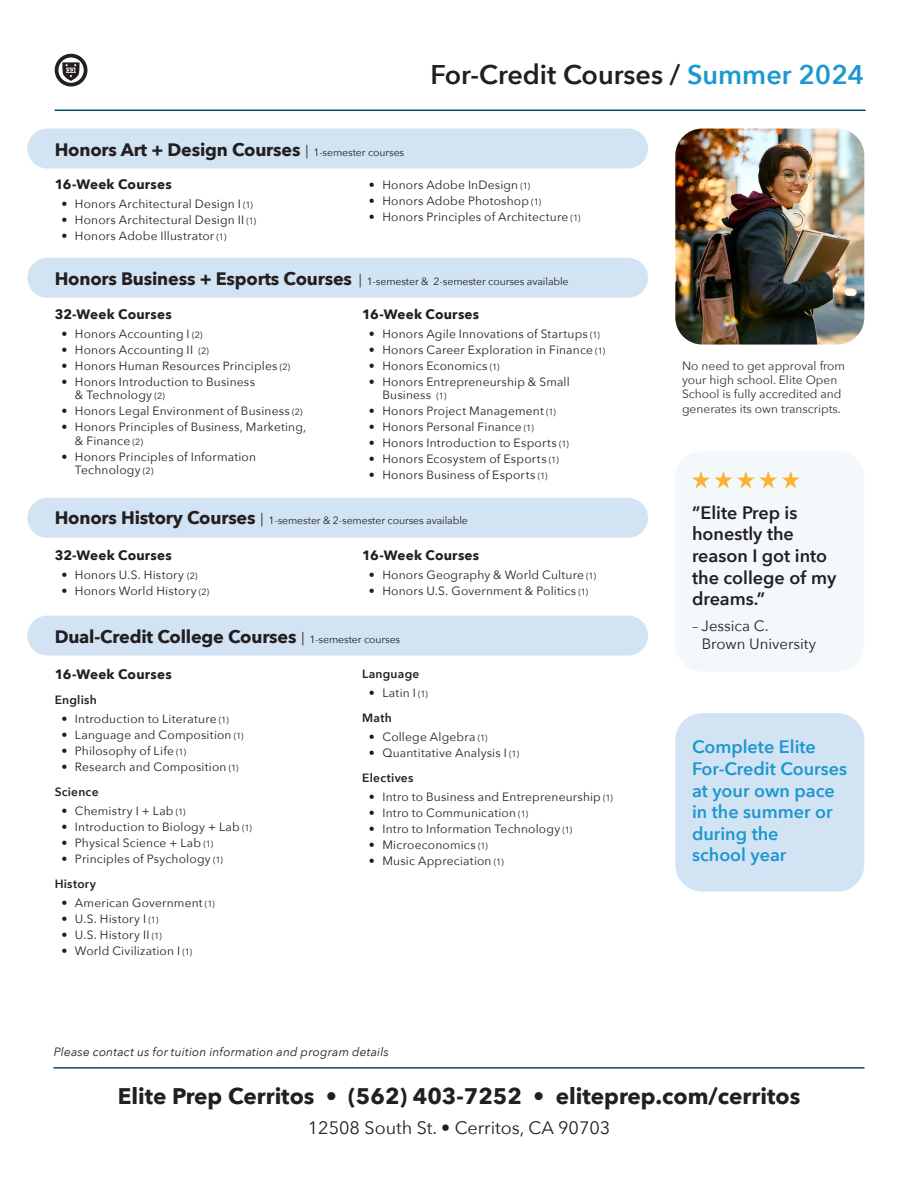
<style>
.page{position:relative;width:918px;height:1188px;background:#fff}
.page>*{position:absolute;margin:0;border:0;box-sizing:border-box;transform-origin:0 0}
.t1{font:600 27px "Avenir Next";color:#231f20}
.Subtitle{font:700 22.5px "Avenir Next";color:#231f20}
.Subtitle-2{font:700 18px "Avenir Next";letter-spacing:-.01em;color:#231f20}
.Subtitle-3{font:600 18px/21.6px "Avenir Next";color:#1c97cf}
.Subtitle-4{font:600 18px/21.6px "Avenir Next";color:#231f20}
.Subtitle-5{font:18px "Avenir Next";color:#231f20}
.Subtitle-6{font:15px "Avenir Next";color:#231f20}
.Program_Title{font:700 13.5px "Avenir Next";letter-spacing:.015em;color:#231f20}
.t2{font:12px/13.5px "Avenir Next";letter-spacing:.015em;color:#231f20}
.Subtitle-7{font:12px/14.4px "Avenir Next";color:#323332}
.Program_Title-2{font:italic 12px "Avenir Next";letter-spacing:.015em;color:#231f20}
.Program_Title-3{font:600 12px "Avenir Next";letter-spacing:.02em;color:#231f20}
.Subtitle-8{font:10.5px "Avenir Next";letter-spacing:-.01em;color:#231f20}
.s1{font-weight:400;font-size:13.5px}
.s2{font-weight:400;font-size:10.5px}
.s3{color:#1c97cf}
.s4{font-size:9px}
.s5{font-weight:700;font-size:18px}
.s6{font-size:13.5px}
</style>
<div class="page">
<hr style="left:54px;top:1067px;width:810px;height:2px;background:#094667">
<hr style="left:55px;top:110px;width:810px;height:1px;background:#094667">
<div style="left:27px;top:129px;width:621px;height:40px;background:#d2e4f3;border-radius:20px"></div>
<div style="left:27px;top:258px;width:621px;height:40px;background:#d2e4f3;border-radius:20px"></div>
<div style="left:675px;top:451px;width:189px;height:220px;background:#f3f8fa;border-radius:27px"></div>
<img style="left:675px;top:129px;width:189px;height:216px">
<div style="left:675px;top:713px;width:189px;height:179px;background:#d2e4f3;border-radius:27px"></div>
<div style="left:27px;top:616px;width:621px;height:40px;background:#d2e4f3;border-radius:20px"></div>
<div style="left:27px;top:498px;width:621px;height:40px;background:#d2e4f3;border-radius:20px"></div>
<svg style="left:55px;top:54px;width:32px;height:33px"></svg>
<svg style="left:692px;top:471px;width:108px;height:17px"></svg>
<p class="Subtitle-2" style="left:55px;top:134px;width:351px">Honors Art + Design Courses <span class="s1">|</span> <span class="s2">1-semester courses</span></p>
<p class="t1" style="left:431px;top:51px;width:435px">For-Credit Courses / <span class="s3">Summer 2024</span></p>
<p class="Program_Title" style="left:55px;top:173px;width:119px">16-Week Courses</p>
<p class="t2" style="left:61px;top:197px;width:193px">• Honors Architectural Design I <span class="s4">(1)</span></p>
<p class="t2" style="left:61px;top:213px;width:196px">• Honors Architectural Design II <span class="s4">(1)</span></p>
<p class="t2" style="left:61px;top:229px;width:166px">• Honors Adobe Illustrator <span class="s4">(1)</span></p>
<p class="t2" style="left:369px;top:178px;width:163px">• Honors Adobe InDesign <span class="s4">(1)</span></p>
<p class="t2" style="left:369px;top:194px;width:174px">• Honors Adobe Photoshop <span class="s4">(1)</span></p>
<p class="t2" style="left:369px;top:210px;width:213px">• Honors Principles of Architecture <span class="s4">(1)</span></p>
<p class="Subtitle-8" style="left:55px;top:273px;width:515px"><span class="s5">Honors Business + Esports Courses</span> <span class="s6">|</span> 1-semester &amp; 2-semester courses available</p>
<p class="Program_Title" style="left:55px;top:302px;width:119px">32-Week Courses</p>
<p class="t2" style="left:61px;top:326px;width:143px">• Honors Accounting I <span class="s4">(2)</span></p>
<p class="t2" style="left:61px;top:342px;width:149px">• Honors Accounting II <span class="s4">(2)</span></p>
<p class="t2" style="left:61px;top:358px;width:230px">• Honors Human Resources Principles <span class="s4">(2)</span></p>
<p class="t2" style="left:75px;top:374px;width:182px;text-indent:-14px">• Honors Introduction to Business &amp; Technology <span class="s4">(2)</span></p>
<p class="t2" style="left:61px;top:404px;width:243px">• Honors Legal Environment of Business <span class="s4">(2)</span></p>
<p class="t2" style="left:75px;top:420px;width:233px;text-indent:-14px">• Honors Principles of Business, Marketing, &amp; Finance <span class="s4">(2)</span></p>
<p class="t2" style="left:75px;top:449px;width:183px;text-indent:-14px">• Honors Principles of Information<br>Technology <span class="s4">(2)</span></p>
<p class="Program_Title" style="left:362px;top:302px;width:119px">16-Week Courses</p>
<p class="t2" style="left:369px;top:326px;width:233px">• Honors Agile Innovations of Startups <span class="s4">(1)</span></p>
<p class="t2" style="left:369px;top:342px;width:238px">• Honors Career Exploration in Finance <span class="s4">(1)</span></p>
<p class="t2" style="left:369px;top:358px;width:132px">• Honors Economics <span class="s4">(1)</span></p>
<p class="t2" style="left:382px;top:374px;width:189px;text-indent:-14px">• Honors Entrepreneurship &amp; Small<br>Business <span class="s4">(1)</span></p>
<p class="t2" style="left:369px;top:404px;width:189px">• Honors Project Management <span class="s4">(1)</span></p>
<p class="t2" style="left:369px;top:420px;width:166px">• Honors Personal Finance <span class="s4">(1)</span></p>
<p class="t2" style="left:369px;top:436px;width:201px">• Honors Introduction to Esports <span class="s4">(1)</span></p>
<p class="t2" style="left:369px;top:452px;width:191px">• Honors Ecosystem of Esports <span class="s4">(1)</span></p>
<p class="t2" style="left:369px;top:468px;width:180px">• Honors Business of Esports <span class="s4">(1)</span></p>
<p class="Subtitle-8" style="left:55px;top:512px;width:415px"><span class="s5">Honors History Courses</span> <span class="s6">|</span> 1-semester &amp; 2-semester courses available</p>
<p class="Program_Title" style="left:362px;top:544px;width:119px">16-Week Courses</p>
<p class="t2" style="left:369px;top:568px;width:229px">• Honors Geography &amp; World Culture <span class="s4">(1)</span></p>
<p class="t2" style="left:369px;top:584px;width:221px">• Honors U.S. Government &amp; Politics <span class="s4">(1)</span></p>
<p class="Program_Title" style="left:55px;top:544px;width:119px">32-Week Courses</p>
<p class="t2" style="left:61px;top:568px;width:138px">• Honors U.S. History <span class="s4">(2)</span></p>
<p class="t2" style="left:61px;top:584px;width:149px">• Honors World History <span class="s4">(2)</span></p>
<p class="Subtitle-2" style="left:55px;top:621px;width:347px">Dual-Credit College Courses <span class="s1">|</span> <span class="s2">1-semester courses</span></p>
<p class="Program_Title" style="left:55px;top:662px;width:119px">16-Week Courses</p>
<p class="Program_Title-3" style="left:55px;top:689px;width:44px">English</p>
<p class="t2" style="left:61px;top:711px;width:169px">• Introduction to Literature <span class="s4">(1)</span></p>
<p class="t2" style="left:61px;top:727px;width:184px">• Language and Composition <span class="s4">(1)</span></p>
<p class="t2" style="left:61px;top:743px;width:126px">• Philosophy of Life <span class="s4">(1)</span></p>
<p class="t2" style="left:61px;top:759px;width:179px">• Research and Composition <span class="s4">(1)</span></p>
<p class="Program_Title-3" style="left:55px;top:781px;width:45px">Science</p>
<p class="t2" style="left:61px;top:803px;width:126px">• Chemistry I + Lab <span class="s4">(1)</span></p>
<p class="t2" style="left:61px;top:819px;width:192px">• Introduction to Biology + Lab <span class="s4">(1)</span></p>
<p class="t2" style="left:61px;top:835px;width:153px">• Physical Science + Lab <span class="s4">(1)</span></p>
<p class="t2" style="left:61px;top:851px;width:163px">• Principles of Psychology <span class="s4">(1)</span></p>
<p class="Program_Title-3" style="left:55px;top:873px;width:43px">History</p>
<p class="t2" style="left:61px;top:895px;width:155px">• American Government <span class="s4">(1)</span></p>
<p class="t2" style="left:61px;top:911px;width:98px">• U.S. History I <span class="s4">(1)</span></p>
<p class="t2" style="left:61px;top:927px;width:102px">• U.S. History II <span class="s4">(1)</span></p>
<p class="t2" style="left:61px;top:943px;width:132px">• World Civilization I <span class="s4">(1)</span></p>
<p class="Program_Title-3" style="left:362px;top:664px;width:59px">Language</p>
<p class="t2" style="left:369px;top:686px;width:61px">• Latin I <span class="s4">(1)</span></p>
<p class="Program_Title-3" style="left:362px;top:708px;width:31px">Math</p>
<p class="t2" style="left:369px;top:730px;width:120px">• College Algebra <span class="s4">(1)</span></p>
<p class="t2" style="left:369px;top:746px;width:152px">• Quantitative Analysis I <span class="s4">(1)</span></p>
<p class="Program_Title-3" style="left:362px;top:768px;width:53px">Electives</p>
<p class="t2" style="left:369px;top:790px;width:246px">• Intro to Business and Entrepreneurship <span class="s4">(1)</span></p>
<p class="t2" style="left:369px;top:806px;width:161px">• Intro to Communication <span class="s4">(1)</span></p>
<p class="t2" style="left:369px;top:822px;width:205px">• Intro to Information Technology <span class="s4">(1)</span></p>
<p class="t2" style="left:369px;top:838px;width:121px">• Microeconomics <span class="s4">(1)</span></p>
<p class="t2" style="left:369px;top:854px;width:136px">• Music Appreciation <span class="s4">(1)</span></p>
<p class="Program_Title-2" style="left:54px;top:1041px;width:337px">Please contact us for tuition information and program details</p>
<p class="Subtitle-7" style="left:682px;top:358px;width:165px">No need to get approval from your high school. Elite Open<br>School is fully accredited and generates its own transcripts.</p>
<p class="Subtitle-4" style="left:692px;top:501px;width:146px">”Elite Prep is honestly the reason I got into the college of my dreams.”</p>
<p class="Subtitle-6" style="left:692px;top:613px;width:78px">– Jessica C.</p>
<p class="Subtitle-6" style="left:702px;top:631px;width:116px">Brown University</p>
<p class="Subtitle-3" style="left:692px;top:736px;width:156px">Complete Elite<br>For-Credit Courses at your own pace in the summer or during the<br>school year</p>
<p class="Subtitle" style="left:118px;top:1076px;width:684px">Elite Prep Cerritos • (562) 403-7252 • eliteprep.com/cerritos</p>
<p class="Subtitle-5" style="left:308px;top:1112px;width:304px">12508 South St. • Cerritos, CA 90703</p>
</div>
